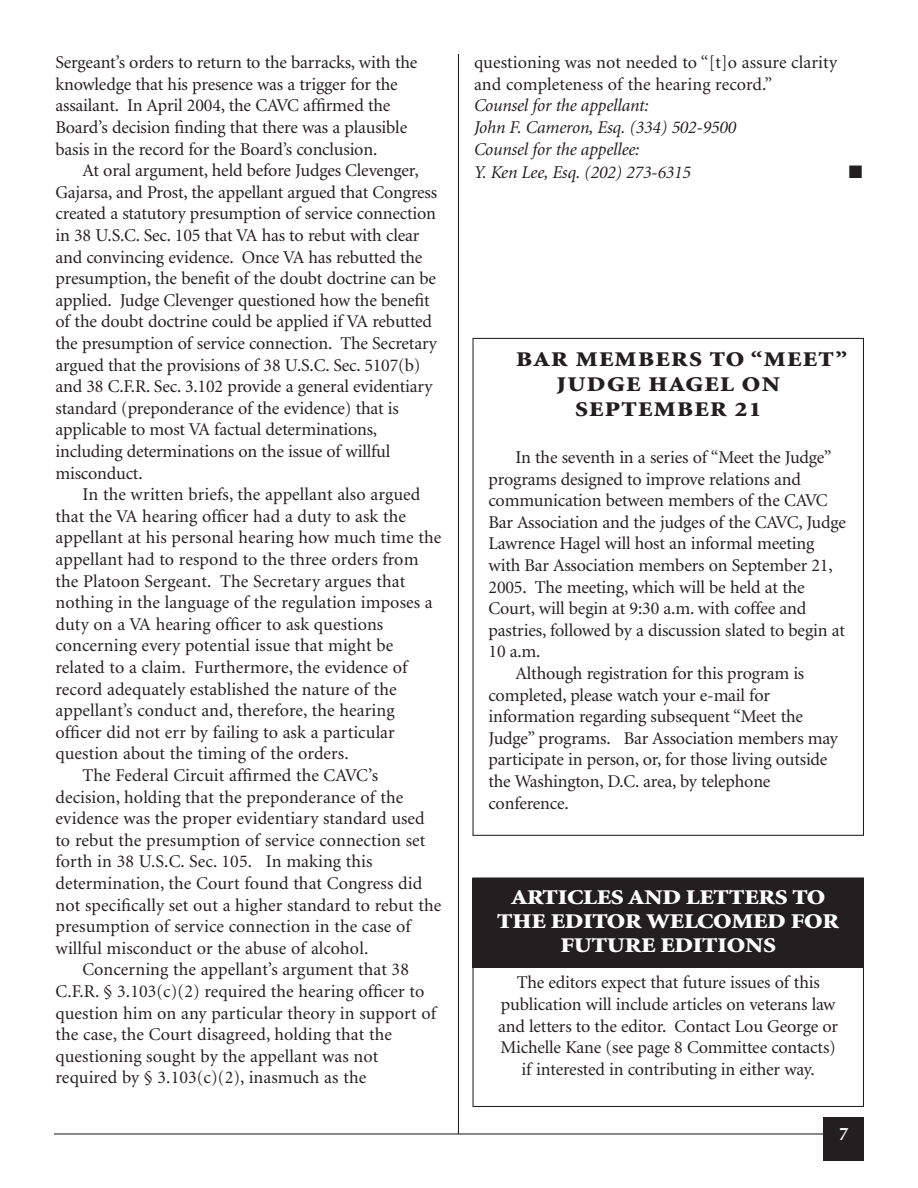
<style>
.page{position:relative;width:918px;height:1188px;background:#fff}
.page>*{position:absolute;margin:0;border:0;box-sizing:border-box;transform-origin:0 0}
.t1{font:900 21px/24px "Minion";letter-spacing:-.01em;color:#fff;text-align:center;scale:1.2 1}
.t2{font:900 21px "Minion";letter-spacing:.05em;color:#231f20;scale:1.2 1}
.t3{font:18px/21.6px "Minion";letter-spacing:-.01em;color:#231f20}
.t4{font:italic 18px/22px "Minion";letter-spacing:-.01em;color:#231f20}
.t5{font:600 18px "Optima";color:#fff}
.t6{font:18px "Zapf Dingbats";color:#231f20}
</style>
<div class="page">
<hr style="left:54px;top:1133px;width:789px;height:2px;background:#231f20">
<div style="left:823px;top:1117px;width:41px;height:44px;background:#231f20"></div>
<hr style="left:458px;top:54px;width:1px;height:1080px;background:#231f20">
<div style="left:472px;top:879px;width:392px;height:89px;background:#231f20"></div>
<div style="left:473px;top:878px;width:391px;height:229px;border:1px solid #231f20"></div>
<p class="t3" style="left:56px;top:53px;width:363px">Sergeant’s orders to return to the barracks, with the knowledge that his presence was a trigger for the assailant. In April 2004, the CAVC affirmed the Board’s decision finding that there was a plausible basis in the record for the Board’s conclusion.</p>
<p class="t3" style="left:56px;top:161px;width:383px;text-indent:27px">At oral argument, held before Judges Clevenger, Gajarsa, and Prost, the appellant argued that Congress created a statutory presumption of service connection in 38 U.S.C. Sec. 105 that VA has to rebut with clear and convincing evidence. Once VA has rebutted the presumption, the benefit of the doubt doctrine can be applied. Judge Clevenger questioned how the benefit of the doubt doctrine could be applied if VA rebutted the presumption of service connection. The Secretary argued that the provisions of 38 U.S.C. Sec. 5107(b) and 38 C.F.R. Sec. 3.102 provide a general evidentiary standard (preponderance of the evidence) that is applicable to most VA factual determinations, including determinations on the issue of willful misconduct.</p>
<p class="t3" style="left:82px;top:485px;width:339px">In the written briefs, the appellant also argued</p>
<p class="t3" style="left:56px;top:507px;width:352px">that the VA hearing officer had a duty to ask the</p>
<p class="t3" style="left:56px;top:528px;width:387px">appellant at his personal hearing how much time the</p>
<p class="t3" style="left:56px;top:550px;width:365px">appellant had to respond to the three orders from</p>
<p class="t3" style="left:56px;top:572px;width:351px">the Platoon Sergeant. The Secretary argues that</p>
<p class="t3" style="left:56px;top:593px;width:379px">nothing in the language of the regulation imposes a</p>
<p class="t3" style="left:56px;top:615px;width:329px">duty on a VA hearing officer to ask questions</p>
<p class="t3" style="left:56px;top:636px;width:339px">concerning every potential issue that might be</p>
<p class="t3" style="left:56px;top:658px;width:353px">related to a claim. Furthermore, the evidence of</p>
<p class="t3" style="left:56px;top:680px;width:343px">record adequately established the nature of the</p>
<p class="t3" style="left:56px;top:701px;width:341px">appellant’s conduct and, therefore, the hearing</p>
<p class="t3" style="left:56px;top:723px;width:341px">officer did not err by failing to ask a particular</p>
<p class="t3" style="left:56px;top:744px;width:295px">question about the timing of the orders.</p>
<p class="t3" style="left:83px;top:766px;width:297px">The Federal Circuit affirmed the CAVC’s</p>
<p class="t3" style="left:56px;top:788px;width:349px">decision, holding that the preponderance of the</p>
<p class="t3" style="left:56px;top:809px;width:371px">evidence was the proper evidentiary standard used</p>
<p class="t3" style="left:56px;top:831px;width:371px">to rebut the presumption of service connection set</p>
<p class="t3" style="left:56px;top:852px;width:318px">forth in 38 U.S.C. Sec. 105. In making this</p>
<p class="t3" style="left:56px;top:874px;width:368px">determination, the Court found that Congress did</p>
<p class="t3" style="left:56px;top:896px;width:387px">not specifically set out a higher standard to rebut the</p>
<p class="t3" style="left:56px;top:917px;width:357px">presumption of service connection in the case of</p>
<p class="t3" style="left:56px;top:939px;width:314px">willful misconduct or the abuse of alcohol.</p>
<p class="t3" style="left:83px;top:960px;width:328px">Concerning the appellant’s argument that 38</p>
<p class="t3" style="left:56px;top:982px;width:370px">C.F.R. § 3.103(c)(2) required the hearing officer to</p>
<p class="t3" style="left:56px;top:1004px;width:382px">question him on any particular theory in support of</p>
<p class="t3" style="left:56px;top:1025px;width:338px">the case, the Court disagreed, holding that the</p>
<p class="t3" style="left:56px;top:1047px;width:324px">questioning sought by the appellant was not</p>
<p class="t3" style="left:56px;top:1068px;width:312px">required by § 3.103(c)(2), inasmuch as the</p>
<p class="t3" style="left:474px;top:53px;width:365px">questioning was not needed to “[t]o assure clarity and completeness of the hearing record.”</p>
<p class="t4" style="left:474px;top:96px;width:264px">Counsel for the appellant:<br>John F. Cameron, Esq. (334) 502-9500<br>Counsel for the appellee:<br>Y. Ken Lee, Esq. (202) 273-6315</p>
<p class="t6" style="left:849px;top:161px;width:15px">■</p>
<p class="t2" style="left:516px;top:351px;width:277px">BAR MEMBERS TO “MEET”</p>
<p class="t2" style="left:557px;top:376px;width:188px">JUDGE HAGEL ON</p>
<p class="t2" style="left:575px;top:401px;width:157px">SEPTEMBER 21</p>
<p class="t3" style="left:516px;top:448px;width:318px">In the seventh in a series of “Meet the Judge”</p>
<p class="t3" style="left:489px;top:470px;width:314px">programs designed to improve relations and</p>
<p class="t3" style="left:489px;top:491px;width:341px">communication between members of the CAVC</p>
<p class="t3" style="left:489px;top:513px;width:359px">Bar Association and the judges of the CAVC, Judge</p>
<p class="t3" style="left:489px;top:534px;width:327px">Lawrence Hagel will host an informal meeting</p>
<p class="t3" style="left:489px;top:556px;width:346px">with Bar Association members on September 21,</p>
<p class="t3" style="left:489px;top:578px;width:318px">2005. The meeting, which will be held at the</p>
<p class="t3" style="left:489px;top:599px;width:319px">Court, will begin at 9:30 a.m. with coffee and</p>
<p class="t3" style="left:489px;top:621px;width:358px">pastries, followed by a discussion slated to begin at</p>
<p class="t3" style="left:489px;top:642px;width:54px">10 a.m.</p>
<p class="t3" style="left:516px;top:664px;width:290px">Although registration for this program is</p>
<p class="t3" style="left:489px;top:686px;width:283px">completed, please watch your e-mail for</p>
<p class="t3" style="left:489px;top:707px;width:316px">information regarding subsequent “Meet the</p>
<p class="t3" style="left:489px;top:729px;width:351px">Judge” programs. Bar Association members may</p>
<p class="t3" style="left:489px;top:750px;width:340px">participate in person, or, for those living outside</p>
<p class="t3" style="left:489px;top:772px;width:284px">the Washington, D.C. area, by telephone</p>
<p class="t3" style="left:489px;top:794px;width:82px">conference.</p>
<p class="t1" style="left:497px;top:887px;width:286px">ARTICLES AND LETTERS TO<br>THE EDITOR WELCOMED FOR<br>FUTURE EDITIONS</p>
<p class="t3" style="left:498px;top:973px;width:341px;text-align:center">The editors expect that future issues of this publication will include articles on veterans law and letters to the editor. Contact Lou George or Michelle Kane (see page 8 Committee contacts) if interested in contributing in either way.</p>
<p class="t5" style="left:839px;top:1126px;width:11px">7</p>
</div>
